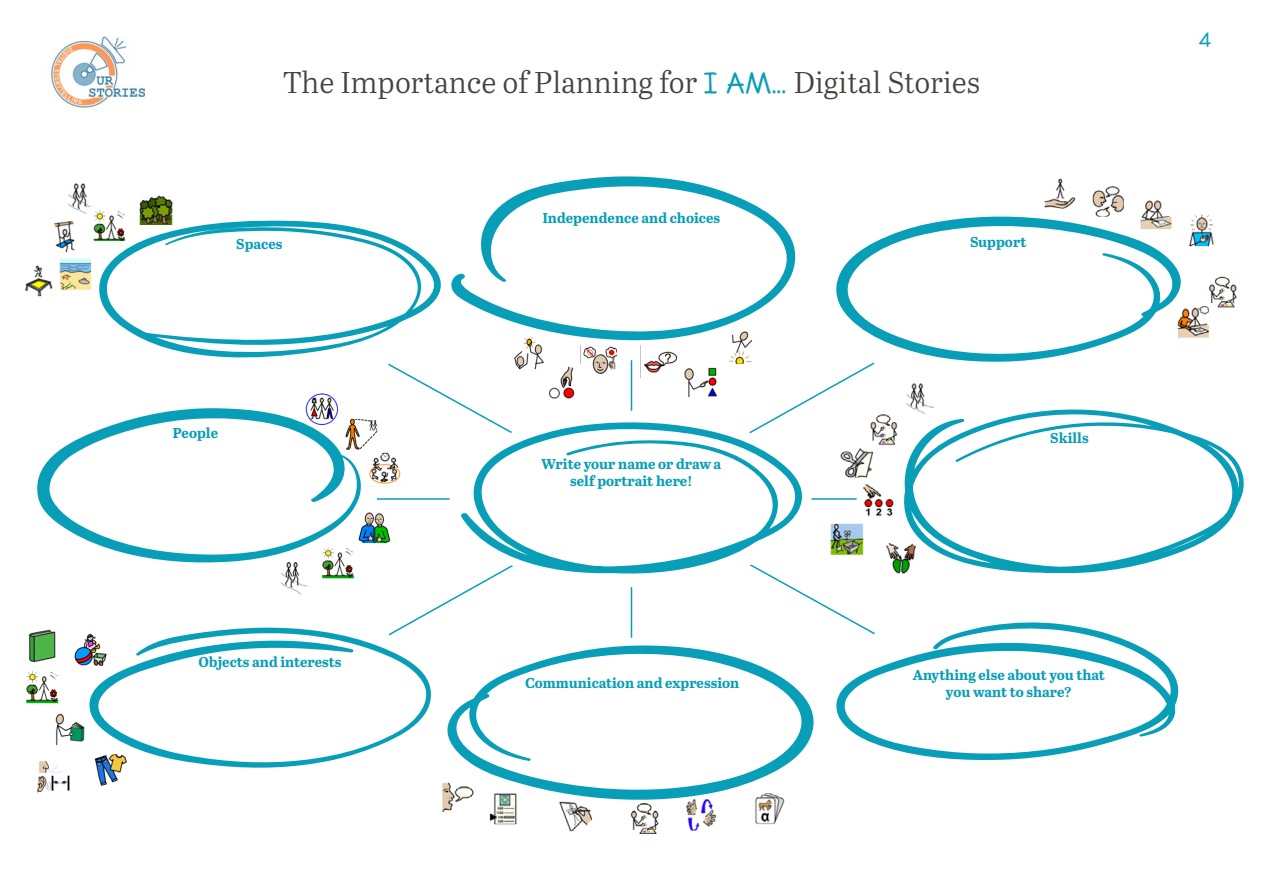
<style>
.page{position:relative;width:1263px;height:893px;background:#fff}
.page>*{position:absolute;margin:0;border:0;box-sizing:border-box;transform-origin:0 0}
.t1{font:30px "Abril Text Lt";color:#444340}
.t2{font:expanded 21px "Nexa Rust Handmade";color:#089eb7}
.t3{font:700 14.25px/17.2px "Abril Text";color:#089eb7;text-align:center}
.s1{font-family:"Nexa Rust Handmade";font-stretch:expanded;color:#089eb7}
</style>
<div class="page">
<img style="left:50px;top:36px;width:95px;height:72px">
<img style="left:305px;top:394px;width:32px;height:14px">
<svg style="left:99px;top:220px;width:342px;height:138px"></svg>
<hr style="left:377px;top:498px;width:509px;height:2px;background:#089eb7">
<hr style="left:631px;top:360px;width:1px;height:278px;background:#089eb7">
<svg style="left:386px;top:362px;width:489px;height:274px"></svg>
<div style="left:450px;top:411px;width:361px;height:176px;background:#fff;border-radius:50%"></div>
<svg style="left:833px;top:621px;width:346px;height:139px"></svg>
<svg style="left:89px;top:627px;width:346px;height:141px"></svg>
<svg style="left:836px;top:216px;width:345px;height:146px"></svg>
<svg style="left:904px;top:409px;width:340px;height:165px"></svg>
<svg style="left:459px;top:421px;width:347px;height:154px"></svg>
<svg style="left:451px;top:176px;width:345px;height:165px"></svg>
<img style="left:442px;top:782px;width:15px;height:29px">
<img style="left:755px;top:802px;width:29px;height:21px">
<div style="left:747px;top:790px;width:41px;height:37px;border:3px solid #fff"></div>
<img style="left:686px;top:802px;width:30px;height:27px">
<img style="left:630px;top:804px;width:29px;height:29px">
<img style="left:559px;top:802px;width:32px;height:28px">
<img style="left:489px;top:802px;width:28px;height:21px">
<div style="left:485px;top:790px;width:41px;height:37px;border:3px solid #fff"></div>
<img style="left:363px;top:512px;width:28px;height:31px">
<img style="left:321px;top:564px;width:32px;height:14px">
<div style="left:316px;top:543px;width:41px;height:39px;border:3px solid #fff"></div>
<img style="left:281px;top:564px;width:25px;height:30px">
<img style="left:369px;top:454px;width:31px;height:31px">
<img style="left:363px;top:420px;width:15px;height:27px">
<img style="left:74px;top:634px;width:32px;height:31px">
<img style="left:28px;top:630px;width:28px;height:31px">
<img style="left:25px;top:672px;width:32px;height:31px">
<img style="left:55px;top:714px;width:30px;height:31px">
<img style="left:93px;top:755px;width:33px;height:31px">
<img style="left:36px;top:762px;width:33px;height:31px">
<img style="left:840px;top:448px;width:33px;height:29px">
<img style="left:861px;top:485px;width:32px;height:31px">
<img style="left:904px;top:383px;width:30px;height:30px">
<img style="left:871px;top:414px;width:27px;height:31px">
<img style="left:886px;top:543px;width:30px;height:31px">
<img style="left:830px;top:524px;width:33px;height:30px">
<div style="left:826px;top:520px;width:41px;height:38px;border:3px solid #fff"></div>
<img style="left:1189px;top:214px;width:25px;height:31px">
<img style="left:1141px;top:200px;width:30px;height:28px">
<img style="left:1209px;top:277px;width:28px;height:31px">
<img style="left:1179px;top:307px;width:29px;height:31px">
<img style="left:1093px;top:185px;width:30px;height:31px">
<img style="left:1045px;top:178px;width:30px;height:30px">
<img style="left:726px;top:332px;width:35px;height:31px">
<img style="left:685px;top:365px;width:35px;height:31px">
<img style="left:641px;top:351px;width:36px;height:26px">
<img style="left:580px;top:346px;width:36px;height:31px">
<img style="left:546px;top:368px;width:35px;height:30px">
<img style="left:54px;top:221px;width:21px;height:30px">
<img style="left:68px;top:183px;width:22px;height:30px">
<img style="left:60px;top:259px;width:30px;height:30px">
<div style="left:56px;top:255px;width:38px;height:38px;border:3px solid #fff"></div>
<img style="left:25px;top:265px;width:27px;height:30px">
<img style="left:140px;top:195px;width:33px;height:29px">
<div style="left:136px;top:190px;width:41px;height:38px;border:3px solid #fff"></div>
<img style="left:94px;top:210px;width:30px;height:30px">
<svg style="left:37px;top:408px;width:326px;height:156px"></svg>
<svg style="left:443px;top:645px;width:371px;height:157px"></svg>
<img style="left:512px;top:338px;width:35px;height:30px">
<h1 class="t1" style="left:283px;top:61px;width:698px">The Importance of Planning for <span class="s1">I AM...</span> Digital Stories</h1>
<p class="t3" style="left:236px;top:235px;width:48px">Spaces</p>
<p class="t3" style="left:173px;top:424px;width:47px">People</p>
<p class="t3" style="left:198px;top:652px;width:145px">Objects and interests</p>
<p class="t3" style="left:543px;top:209px;width:179px">Independence and choices</p>
<p class="t3" style="left:542px;top:454px;width:181px">Write your name or draw a self portrait here!</p>
<p class="t3" style="left:525px;top:674px;width:216px">Communication and expression</p>
<p class="t3" style="left:970px;top:232px;width:58px">Support</p>
<p class="t3" style="left:1050px;top:428px;width:40px">Skills</p>
<p class="t3" style="left:913px;top:666px;width:194px">Anything else about you that you want to share?</p>
<h2 class="t2" style="left:1199px;top:28px;width:15px">4</h2>
</div>
